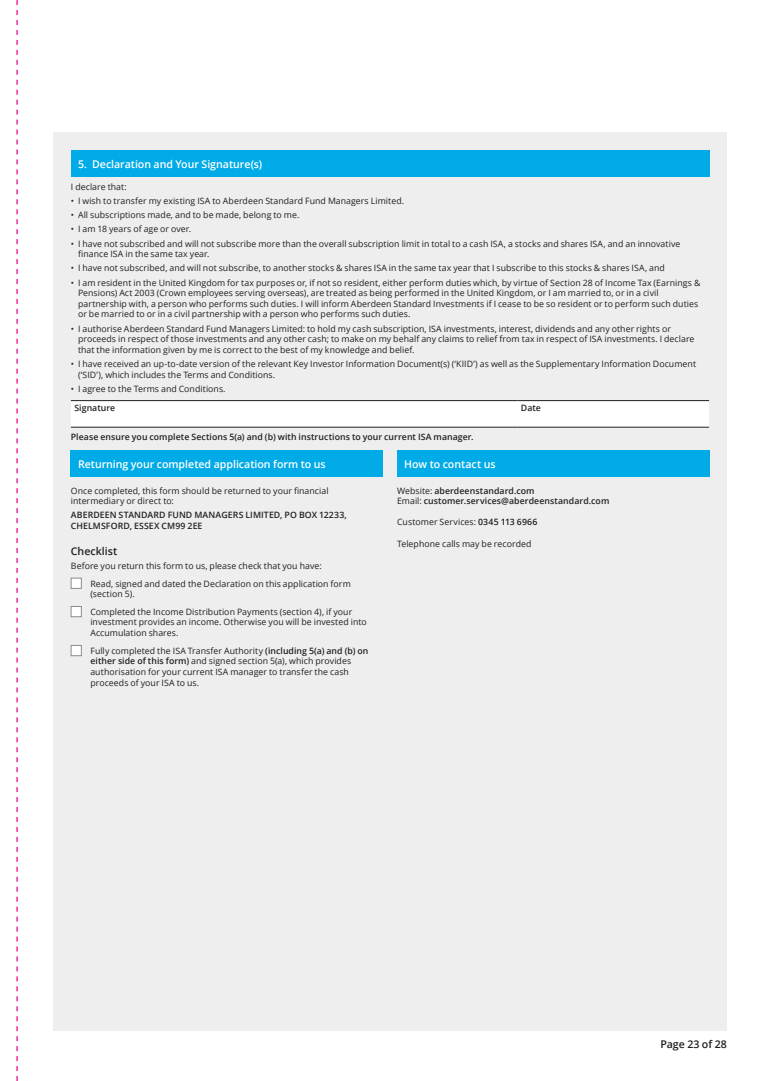
<style>
.page{position:relative;width:780px;height:1081px;background:#fff}
.page>*{position:absolute;margin:0;border:0;box-sizing:border-box;transform-origin:0 0}
.t1{font:600 10.62px "Open Sans";letter-spacing:-.005em;color:#fff}
.t2{font:600 10.62px "Open Sans";letter-spacing:-.005em;color:#231f20}
.t3{font:8.75px/10.6px "Open Sans";letter-spacing:.005em;color:#231f20}
.t4{font:600 8.75px/10.6px "Open Sans";letter-spacing:.005em;color:#231f20}
.s1{font-weight:600}
.s2{font-weight:400}
</style>
<div class="page">
<div style="left:53px;top:133px;width:673px;height:898px;background:#eeeeef"></div>
<div style="left:71px;top:150px;width:638px;height:27px;background:#00abe7"></div>
<div style="left:71px;top:402px;width:638px;height:25px;background:#fff"></div>
<hr style="left:71px;top:400px;width:446px;height:1px;background:#231f20">
<hr style="left:517px;top:400px;width:192px;height:1px;background:#231f20">
<hr style="left:71px;top:427px;width:446px;height:1px;background:#231f20">
<hr style="left:517px;top:427px;width:192px;height:1px;background:#231f20">
<div style="left:71px;top:450px;width:312px;height:27px;background:#00abe7"></div>
<div style="left:71px;top:578px;width:10px;height:10px;background:#fff;border:1px solid #8a8c8f"></div>
<div style="left:71px;top:606px;width:10px;height:11px;background:#fff;border:1px solid #8a8c8f"></div>
<div style="left:71px;top:645px;width:10px;height:11px;background:#fff;border:1px solid #8a8c8f"></div>
<div style="left:397px;top:450px;width:312px;height:27px;background:#00abe7"></div>
<svg style="left:16px;top:0;width:2px;height:1081px"></svg>
<p class="t1" style="left:78px;top:157px;width:185px">5. Declaration and Your Signature(s)</p>
<p class="t3" style="left:71px;top:181px;width:57px">I declare that:</p>
<p class="t3" style="left:71px;top:195px;width:335px">• I wish to transfer my existing ISA to Aberdeen Standard Fund Managers Limited.</p>
<p class="t3" style="left:71px;top:209px;width:230px">• All subscriptions made, and to be made, belong to me.</p>
<p class="t3" style="left:71px;top:224px;width:122px">• I am 18 years of age or over.</p>
<p class="t3" style="left:78px;top:238px;width:604px;text-indent:-7px">• I have not subscribed and will not subscribe more than the overall subscription limit in total to a cash ISA, a stocks and shares ISA, and an innovative finance ISA in the same tax year.</p>
<p class="t3" style="left:71px;top:263px;width:595px">• I have not subscribed, and will not subscribe, to another stocks &amp; shares ISA in the same tax year that I subscribe to this stocks &amp; shares ISA, and</p>
<p class="t3" style="left:78px;top:277px;width:624px;text-indent:-7px">• I am resident in the United Kingdom for tax purposes or, if not so resident, either perform duties which, by virtue of Section 28 of Income Tax (Earnings &amp; Pensions) Act 2003 (Crown employees serving overseas), are treated as being performed in the United Kingdom, or I am married to, or in a civil partnership with, a person who performs such duties. I will inform Aberdeen Standard Investments if I cease to be so resident or to perform such duties or be married to or in a civil partnership with a person who performs such duties.</p>
<p class="t3" style="left:78px;top:323px;width:618px;text-indent:-7px">• I authorise Aberdeen Standard Fund Managers Limited: to hold my cash subscription, ISA investments, interest, dividends and any other rights or proceeds in respect of those investments and any other cash; to make on my behalf any claims to relief from tax in respect of ISA investments. I declare that the information given by me is correct to the best of my knowledge and belief.</p>
<p class="t3" style="left:78px;top:358px;width:619px;text-indent:-7px">• I have received an up-to-date version of the relevant Key Investor Information Document(s) (‘KIID’) as well as the Supplementary Information Document (‘SID’), which includes the Terms and Conditions.</p>
<p class="t3" style="left:71px;top:383px;width:156px">• I agree to the Terms and Conditions.</p>
<p class="t4" style="left:74px;top:402px;width:42px">Signature</p>
<p class="t4" style="left:521px;top:402px;width:22px">Date</p>
<p class="t4" style="left:71px;top:431px;width:404px">Please ensure you complete Sections 5(a) and (b) with instructions to your current ISA manager.</p>
<p class="t1" style="left:78px;top:457px;width:249px">Returning your completed application form to us</p>
<p class="t3" style="left:71px;top:485px;width:259px">Once completed, this form should be returned to your financial intermediary or direct to:</p>
<p class="t4" style="left:71px;top:510px;width:277px">ABERDEEN STANDARD FUND MANAGERS LIMITED, PO BOX 12233,<br>CHELMSFORD, ESSEX CM99 2EE</p>
<p class="t2" style="left:71px;top:543px;width:48px">Checklist</p>
<p class="t3" style="left:90px;top:556px;width:262px;line-height:17.8px;text-indent:-19px">Before you return this form to us, please check that you have:<br>Read, signed and dated the Declaration on this application form</p>
<p class="t3" style="left:90px;top:585px;width:263px;line-height:17.8px">(section 5).<br>Completed the Income Distribution Payments (section 4), if your</p>
<p class="t3" style="left:90px;top:617px;width:278px">investment provides an income. Otherwise you will be invested into<br>Accumulation shares.</p>
<p class="t3" style="left:90px;top:645px;width:279px">Fully completed the ISA Transfer Authority <span class="s1">(including 5(a) and (b) on either side of this form)</span> and signed section 5(a), which provides authorisation for your current ISA manager to transfer the cash proceeds of your ISA to us.</p>
<p class="t1" style="left:404px;top:457px;width:93px">How to contact us</p>
<p class="t4" style="left:397px;top:485px;width:214px"><span class="s2">Website:</span> aberdeenstandard.com<br><span class="s2">Email:</span> customer.services@aberdeenstandard.com</p>
<p class="t3" style="left:397px;top:517px;width:142px">Customer Services: <span class="s1">0345 113 6966</span></p>
<p class="t3" style="left:397px;top:538px;width:136px">Telephone calls may be recorded</p>
<p class="t2" style="left:660px;top:1037px;width:68px">Page 23 of 28</p>
</div>
